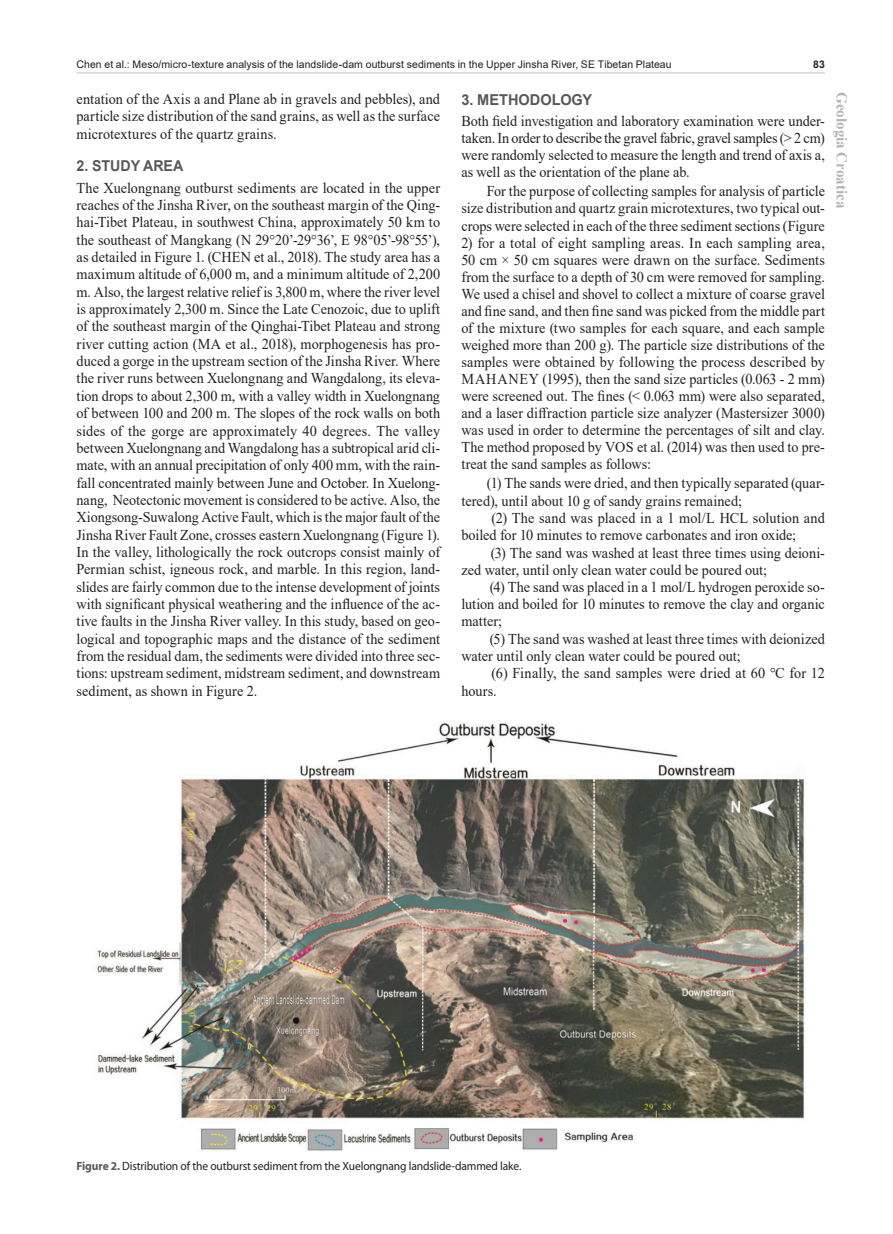
<style>
.page{position:relative;width:893px;height:1234px;background:#fff}
.page>*{position:absolute;margin:0;border:0;box-sizing:border-box;transform-origin:0 0}
.t1{font:15px/17.4px "Times New Roman";letter-spacing:.005em;color:#231f20;text-align:justify;scale:.95 1}
.t2{font:700 15px "Times New Roman";color:#b2b3b7}
.t3{font:700 15px "Arial";letter-spacing:-.005em;color:#57585a}
.t4{font:700 15px "Arial";letter-spacing:-.005em;color:#57585a;scale:.95 1}
.t5{font:12px "Myriad Pro";letter-spacing:-.01em;color:#231f20;scale:.96 1}
.t6{font:10.5px "Arial";letter-spacing:.005em;color:#231f20}
.t7{font:700 10.5px "Arial";color:#231f20}
.s1{font-weight:700;color:#57585a}
</style>
<div class="page">
<hr style="left:77px;top:72px;width:748px;height:1px;background:#c7c8ca">
<img style="left:97px;top:723px;width:708px;height:427px">
<p class="t6" style="left:77px;top:57px;width:597px">Chen et al.: Meso/micro-texture analysis of the landslide-dam outburst sediments in the Upper Jinsha River, SE Tibetan Plateau</p>
<p class="t7" style="left:813px;top:57px;width:13px">83</p>
<p class="t1" style="left:77px;top:90px;width:384px">entation of the Axis a and Plane ab in gravels and pebbles), and particle size distribution of the sand grains, as well as the surface microtextures of the quartz grains.</p>
<p class="t4" style="left:77px;top:155px;width:114px">2. STUDY AREA</p>
<p class="t1" style="left:77px;top:178px;width:384px">The Xuelongnang outburst sediments are located in the upper reaches of the Jinsha River, on the southeast margin of the Qing&shy;hai-Tibet Plateau, in southwest China, approximately 50 km to the southeast of Mangkang (N 29°20’-29°36’, E 98°05’-98°55’), as detailed in Figure 1. (CHEN et al., 2018). The study area has a maximum altitude of 6,000 m, and a minimum altitude of 2,200 m. Also, the largest relative relief is 3,800 m, where the river level is approximately 2,300 m. Since the Late Cenozoic, due to uplift of the southeast margin of the Qinghai-Tibet Plateau and strong river cutting action (MA et al., 2018), morphogenesis has pro&shy;duced a gorge in the upstream section of the Jinsha River. Where the river runs between Xuelongnang and Wangdalong, its eleva&shy;tion drops to about 2,300 m, with a valley width in Xuelongnang of between 100 and 200 m. The slopes of the rock walls on both sides of the gorge are approximately 40 degrees. The valley between Xuelongnang and Wangdalong has a subtropical arid cli&shy;mate, with an annual precipitation of only 400 mm, with the rain&shy;fall concentrated mainly between June and October. In Xuelong&shy;nang, Neotectonic movement is considered to be active. Also, the Xiongsong-Suwalong Active Fault, which is the major fault of the Jinsha River Fault Zone, crosses eastern Xuelongnang (Figure 1).<br>In the valley, lithologically the rock outcrops consist mainly of Permian schist, igneous rock, and marble. In this region, land&shy;slides are fairly common due to the intense development of joints with significant physical weathering and the influence of the ac&shy;tive faults in the Jinsha River valley. In this study, based on geo&shy;logical and topographic maps and the distance of the sediment from the residual dam, the sediments were divided into three sec&shy;tions: upstream sediment, midstream sediment, and downstream sediment, as shown in Figure 2.</p>
<p class="t3" style="left:461px;top:89px;width:132px">3. METHODOLOGY</p>
<p class="t1" style="left:461px;top:112px;width:384px">Both field investigation and laboratory examination were under&shy;taken. In order to describe the gravel fabric, gravel samples (&gt; 2 cm) were randomly selected to measure the length and trend of axis a, as well as the orientation of the plane ab.</p>
<p class="t1" style="left:461px;top:182px;width:384px;text-indent:26px">For the purpose of collecting samples for analysis of particle size distribution and quartz grain microtextures, two typical out&shy;crops were selected in each of the three sediment sections (Figure</p>
<p class="t1" style="left:461px;top:233px;width:384px">2) for a total of eight sampling areas. In each sampling area, 50 cm × 50 cm squares were drawn on the surface. Sediments from the surface to a depth of 30 cm were removed for sampling.<br>We used a chisel and shovel to collect a mixture of coarse gravel and fine sand, and then fine sand was picked from the middle part of the mixture (two samples for each square, and each sample weighed more than 200 g). The particle size distributions of the samples were obtained by following the process described by MAHANEY (1995), then the sand size particles (0.063 - 2 mm) were screened out. The fines (&lt; 0.063 mm) were also separated, and a laser diffraction particle size analyzer (Mastersizer 3000) was used in order to determine the percentages of silt and clay.<br>The method proposed by VOS et al. (2014) was then used to pre&shy;treat the sand samples as follows:</p>
<p class="t1" style="left:461px;top:474px;width:384px;text-indent:26px">(1) The sands were dried, and then typically separated (quar&shy;tered), until about 10 g of sandy grains remained;</p>
<p class="t1" style="left:461px;top:509px;width:384px;text-indent:30px">(2) The sand was placed in a 1 mol/L HCL solution and boiled for 10 minutes to remove carbonates and iron oxide;</p>
<p class="t1" style="left:461px;top:543px;width:383px;text-indent:29px">(3) The sand was washed at least three times using deioni&shy;zed water, until only clean water could be poured out;</p>
<p class="t1" style="left:461px;top:578px;width:384px;text-indent:28px">(4) The sand was placed in a 1 mol/L hydrogen peroxide so&shy;lution and boiled for 10 minutes to remove the clay and organic matter;</p>
<p class="t1" style="left:461px;top:629px;width:384px;text-indent:28px">(5) The sand was washed at least three times with deionized water until only clean water could be poured out;</p>
<p class="t1" style="left:461px;top:664px;width:384px;text-indent:30px">(6) Finally, the sand samples were dried at 60 ℃ for 12 hours.</p>
<p class="t2" style="left:853px;top:92px;width:118px;rotate:90deg">Geologia Croatica</p>
<p class="t5" style="left:77px;top:1158px;width:465px"><span class="s1">Figure 2.</span> Distribution of the outburst sediment from the Xuelongnang landslide-dammed lake.</p>
</div>
